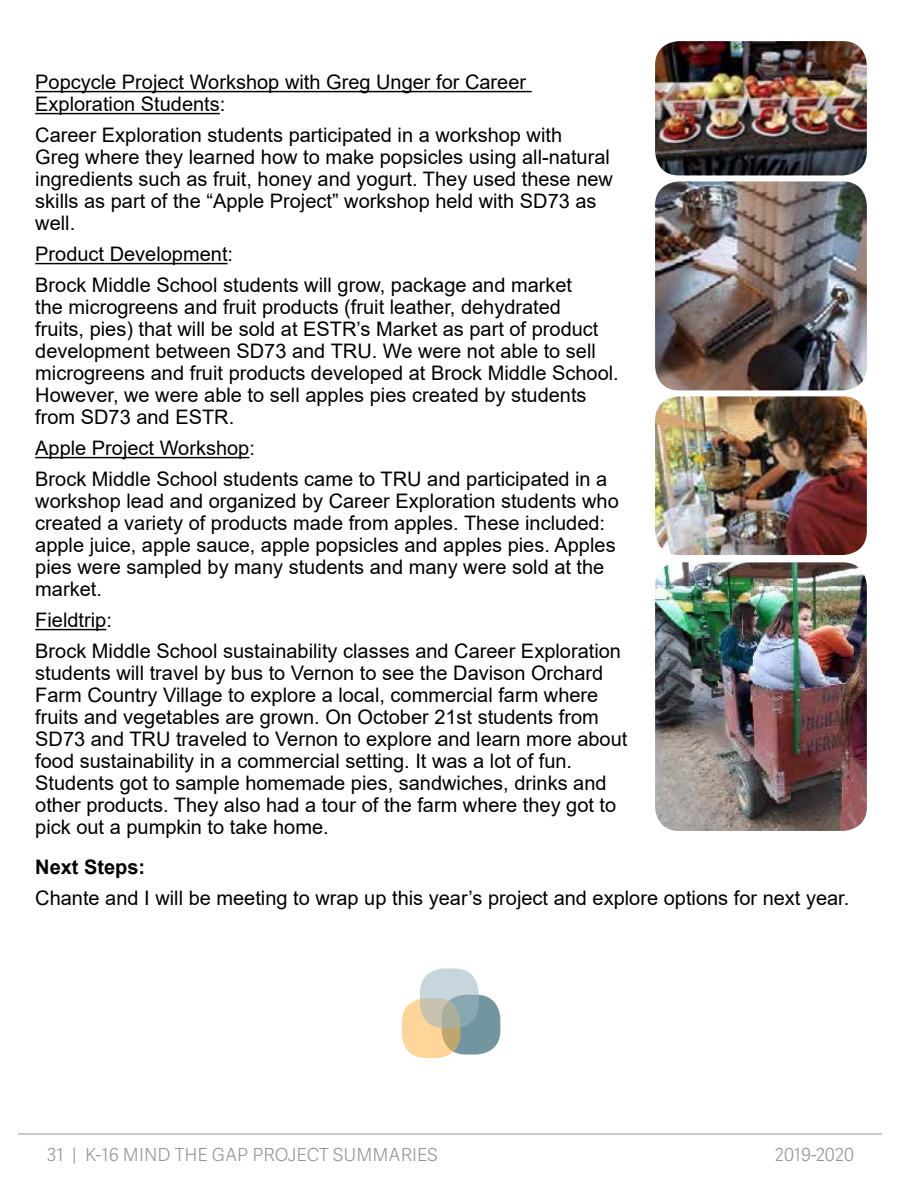
<style>
.page{position:relative;width:900px;height:1188px;background:#fff}
.page>*{position:absolute;margin:0;border:0;box-sizing:border-box;transform-origin:0 0}
.t1{font:20px/22px "Arial";color:#000}
.t2{font:700 20px "Arial";color:#000}
.t3{font:300 18px "Adelle Sans";color:#939598}
</style>
<div class="page">
<hr style="left:18px;top:1133px;width:864px;height:1px;background:#939598">
<hr style="left:35px;top:91px;width:497px;height:1px;background:#000">
<hr style="left:35px;top:113px;width:185px;height:1px;background:#000">
<hr style="left:35px;top:263px;width:193px;height:1px;background:#000">
<hr style="left:35px;top:457px;width:214px;height:1px;background:#000">
<hr style="left:35px;top:629px;width:71px;height:1px;background:#000">
<img style="left:655px;top:181px;width:212px;height:209px">
<img style="left:655px;top:41px;width:212px;height:134px">
<img style="left:655px;top:396px;width:212px;height:159px">
<img style="left:655px;top:562px;width:212px;height:269px">
<div style="left:442px;top:995px;width:58px;height:60px;background:#73959f;border-radius:24px"></div>
<svg style="left:402px;top:998px;width:59px;height:60px;background:#f3cd92"></svg>
<svg style="left:420px;top:968px;width:59px;height:60px;background:#b7c4c2"></svg>
<p class="t1" style="left:35px;top:71px;width:492px">Popcycle Project Workshop with Greg Unger for Career<br>Exploration Students:</p>
<p class="t1" style="left:35px;top:124px;width:579px">Career Exploration students participated in a workshop with<br>Greg where they learned how to make popsicles using all-natural ingredients such as fruit, honey and yogurt. They used these new skills as part of the “Apple Project” workshop held with SD73 as well.</p>
<p class="t1" style="left:35px;top:239px;width:538px;line-height:31px">Product Development:<br>Brock Middle School students will grow, package and market</p>
<p class="t1" style="left:35px;top:296px;width:585px">the microgreens and fruit products (fruit leather, dehydrated<br>fruits, pies) that will be sold at ESTR’s Market as part of product development between SD73 and TRU. We were not able to sell microgreens and fruit products developed at Brock Middle School.<br>However, we were able to sell apples pies created by students from SD73 and ESTR.</p>
<p class="t1" style="left:35px;top:433px;width:574px;line-height:31px">Apple Project Workshop:<br>Brock Middle School students came to TRU and participated in a</p>
<p class="t1" style="left:35px;top:490px;width:585px">workshop lead and organized by Career Exploration students who created a variety of products made from apples. These included: apple juice, apple sauce, apple popsicles and apples pies. Apples pies were sampled by many students and many were sold at the market.</p>
<p class="t1" style="left:35px;top:605px;width:587px;line-height:31px">Fieldtrip:<br>Brock Middle School sustainability classes and Career Exploration</p>
<p class="t1" style="left:35px;top:662px;width:594px">students will travel by bus to Vernon to see the Davison Orchard Farm Country Village to explore a local, commercial farm where fruits and vegetables are grown. On October 21st students from SD73 and TRU traveled to Vernon to explore and learn more about food sustainability in a commercial setting. It was a lot of fun.<br>Students got to sample homemade pies, sandwiches, drinks and other products. They also had a tour of the farm where they got to pick out a pumpkin to take home.</p>
<p class="t2" style="left:35px;top:853px;width:112px">Next Steps:</p>
<p class="t1" style="left:35px;top:887px;width:816px">Chante and I will be meeting to wrap up this year’s project and explore options for next year.</p>
<p class="t3" style="left:47px;top:1142px;width:393px">31 | K-16 MIND THE GAP PROJECT SUMMARIES</p>
<p class="t3" style="left:775px;top:1142px;width:81px">2019-2020</p>
</div>
